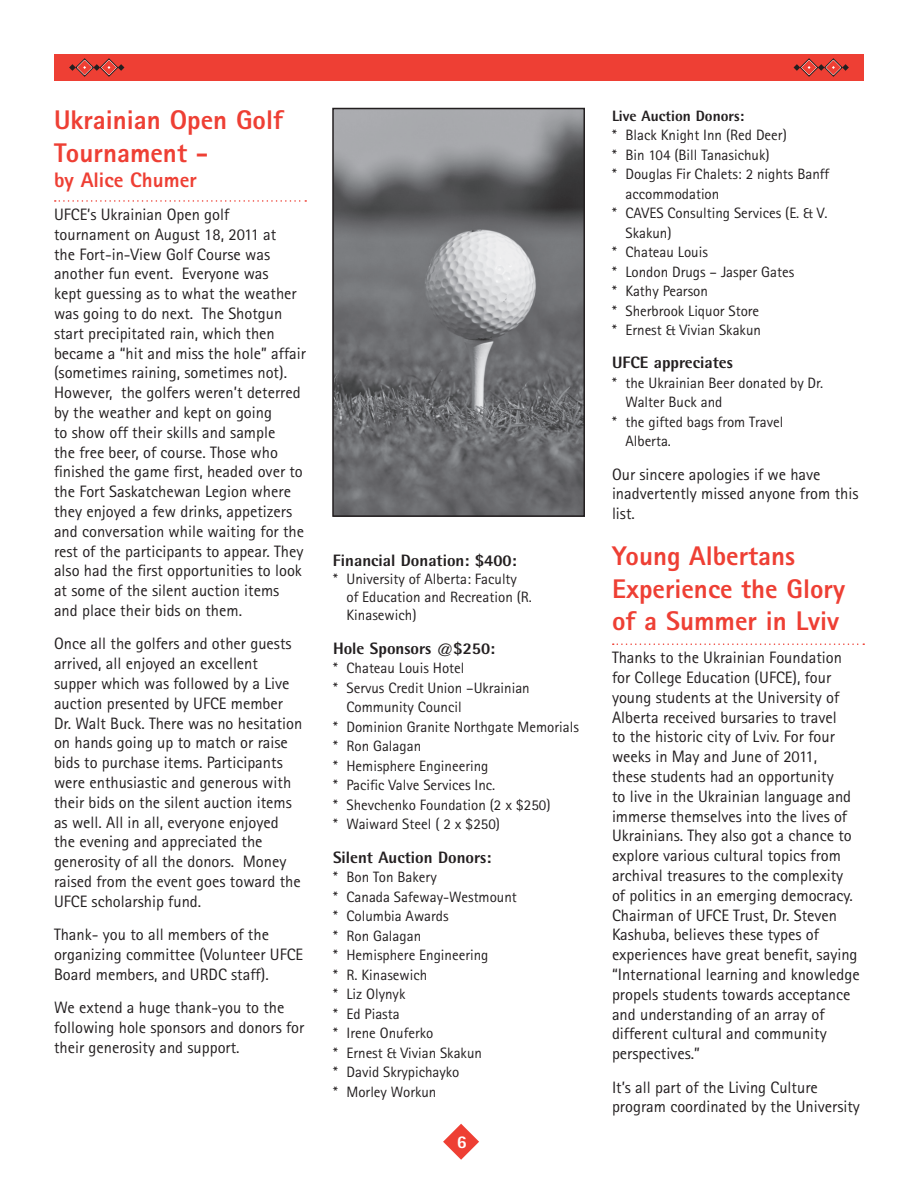
<style>
.page{position:relative;width:918px;height:1188px;background:#fff}
.page>*{position:absolute;margin:0;border:0;box-sizing:border-box;transform-origin:0 0}
.t1{font:800 27px/32.4px "Rotis Sans Serif";color:#ee3f34}
.t2{font:800 21px "Rotis Sans Serif";color:#ee3f34}
.t3{font:800 18px "Rotis Sans Serif";color:#fff}
.t4{font:16.5px/19.8px "Rotis Sans Serif";color:#231f20}
.t5{font:800 16.5px "Rotis Semi Sans";color:#231f20}
.t6{font:15px/19.5px "Rotis Sans Serif";color:#231f20}
.t7{font:800 15px "Rotis Semi Sans";color:#231f20}
</style>
<div class="page">
<div style="left:54px;top:54px;width:810px;height:27px;background:#ee3f34"></div>
<svg style="left:794px;top:59px;width:55px;height:17px"></svg>
<svg style="left:69px;top:59px;width:55px;height:17px"></svg>
<svg style="left:443px;top:1124px;width:36px;height:36px"></svg>
<svg style="left:55px;top:200px;width:251px;height:2px"></svg>
<img style="left:335px;top:111px;width:247px;height:403px">
<div style="left:332px;top:108px;width:253px;height:409px;border:2px solid #231f20"></div>
<svg style="left:613px;top:643px;width:251px;height:2px"></svg>
<h1 class="t1" style="left:54px;top:103px;width:231px">Ukrainian Open Golf<br>Tournament -</h1>
<p class="t2" style="left:54px;top:166px;width:144px">by Alice Chumer</p>
<p class="t4" style="left:54px;top:204px;width:254px">UFCE’s Ukrainian Open golf tournament on August 18, 2011 at<br>the Fort-in-View Golf Course was another fun event. Everyone was<br>kept guessing as to what the weather was going to do next. The Shotgun start precipitated rain, which then became a “hit and miss the hole” affair (sometimes raining, sometimes not).<br>However, the golfers weren’t deterred by the weather and kept on going<br>to show off their skills and sample<br>the free beer, of course. Those who finished the game first, headed over to the Fort Saskatchewan Legion where they enjoyed a few drinks, appetizers and conversation while waiting for the rest of the participants to appear. They also had the first opportunities to look at some of the silent auction items and place their bids on them.</p>
<p class="t4" style="left:54px;top:634px;width:250px">Once all the golfers and other guests arrived, all enjoyed an excellent supper which was followed by a Live auction presented by UFCE member Dr. Walt Buck. There was no hesitation on hands going up to match or raise bids to purchase items. Participants were enthusiastic and generous with their bids on the silent auction items as well. All in all, everyone enjoyed the evening and appreciated the generosity of all the donors. Money raised from the event goes toward the UFCE scholarship fund.</p>
<p class="t4" style="left:54px;top:924px;width:251px">Thank- you to all members of the organizing committee (Volunteer UFCE<br>Board members, and URDC staff).</p>
<p class="t4" style="left:54px;top:997px;width:252px">We extend a huge thank-you to the following hole sponsors and donors for their generosity and support.</p>
<p class="t5" style="left:333px;top:550px;width:185px">Financial Donation: $400:</p>
<p class="t6" style="left:346px;top:570px;width:187px;line-height:18px;text-indent:-14px">* University of Alberta: Faculty of Education and Recreation (R.<br>Kinasewich)</p>
<p class="t5" style="left:333px;top:638px;width:164px">Hole Sponsors @$250:</p>
<p class="t6" style="left:333px;top:658px;width:133px">* Chateau Louis Hotel</p>
<p class="t6" style="left:333px;top:678px;width:198px">* Servus Credit Union –Ukrainian</p>
<p class="t6" style="left:346px;top:697px;width:117px">Community Council</p>
<p class="t6" style="left:333px;top:717px;width:247px">* Dominion Granite Northgate Memorials</p>
<p class="t6" style="left:333px;top:736px;width:90px">* Ron Galagan</p>
<p class="t6" style="left:333px;top:756px;width:157px">* Hemisphere Engineering</p>
<p class="t6" style="left:333px;top:775px;width:164px">* Pacific Valve Services Inc.</p>
<p class="t6" style="left:333px;top:795px;width:219px">* Shevchenko Foundation (2 x $250)</p>
<p class="t6" style="left:333px;top:814px;width:169px">* Waiward Steel ( 2 x $250)</p>
<p class="t5" style="left:333px;top:846px;width:160px">Silent Auction Donors:</p>
<p class="t6" style="left:333px;top:867px;width:185px">* Bon Ton Bakery<br>* Canada Safeway-Westmount * Columbia Awards<br>* Ron Galagan<br>* Hemisphere Engineering<br>* R. Kinasewich<br>* Liz Olynyk<br>* Ed Piasta<br>* Irene Onuferko<br>* Ernest &amp; Vivian Skakun<br>* David Skrypichayko<br>* Morley Workun</p>
<p class="t3" style="left:457px;top:1131px;width:12px">6</p>
<p class="t7" style="left:612px;top:106px;width:134px">Live Auction Donors:</p>
<p class="t6" style="left:612px;top:125px;width:176px">* Black Knight Inn (Red Deer)</p>
<p class="t6" style="left:612px;top:145px;width:159px">* Bin 104 (Bill Tanasichuk)</p>
<p class="t6" style="left:612px;top:164px;width:219px">* Douglas Fir Chalets: 2 nights Banff</p>
<p class="t6" style="left:626px;top:184px;width:95px">accommodation</p>
<p class="t6" style="left:612px;top:203px;width:217px">* CAVES Consulting Services (E. &amp; V.</p>
<p class="t6" style="left:626px;top:223px;width:48px">Skakun)</p>
<p class="t6" style="left:612px;top:242px;width:97px">* Chateau Louis</p>
<p class="t6" style="left:612px;top:262px;width:184px">* London Drugs – Jasper Gates</p>
<p class="t6" style="left:612px;top:281px;width:97px">* Kathy Pearson</p>
<p class="t6" style="left:612px;top:301px;width:149px">* Sherbrook Liquor Store</p>
<p class="t6" style="left:612px;top:320px;width:151px">* Ernest &amp; Vivian Skakun</p>
<p class="t5" style="left:612px;top:352px;width:123px">UFCE appreciates</p>
<p class="t6" style="left:612px;top:373px;width:213px">* the Ukrainian Beer donated by Dr.</p>
<p class="t6" style="left:626px;top:392px;width:98px">Walter Buck and</p>
<p class="t6" style="left:612px;top:412px;width:173px">* the gifted bags from Travel</p>
<p class="t6" style="left:626px;top:431px;width:47px">Alberta.</p>
<p class="t4" style="left:612px;top:464px;width:248px">Our sincere apologies if we have inadvertently missed anyone from this list.</p>
<h1 class="t1" style="left:612px;top:539px;width:235px">Young Albertans<br>Experience the Glory of a Summer in Lviv</h1>
<p class="t4" style="left:612px;top:648px;width:249px">Thanks to the Ukrainian Foundation for College Education (UFCE), four young students at the University of Alberta received bursaries to travel<br>to the historic city of Lviv. For four weeks in May and June of 2011,<br>these students had an opportunity<br>to live in the Ukrainian language and immerse themselves into the lives of Ukrainians. They also got a chance to explore various cultural topics from archival treasures to the complexity of politics in an emerging democracy.<br>Chairman of UFCE Trust, Dr. Steven Kashuba, believes these types of experiences have great benefit, saying “International learning and knowledge propels students towards acceptance and understanding of an array of different cultural and community perspectives.”</p>
<p class="t4" style="left:612px;top:1077px;width:250px">It’s all part of the Living Culture program coordinated by the University</p>
</div>
